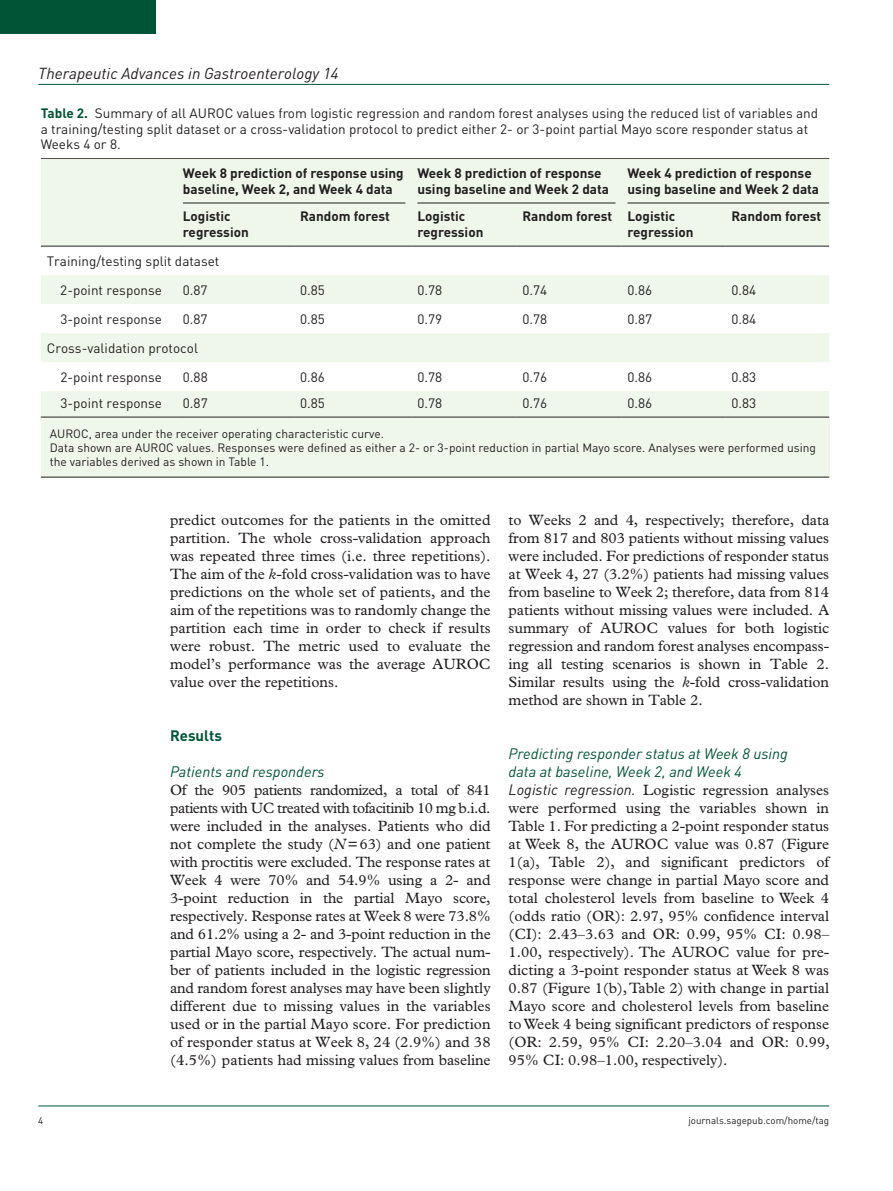
<style>
.page{position:relative;width:893px;height:1191px;background:#fff}
.page>*{position:absolute;margin:0;border:0;box-sizing:border-box;transform-origin:0 0}
.t1{font:italic 15.75px "DIN";color:#231f20}
.t2{font:15px/18px "Plantin Std";color:#231f20;text-align:justify}
.t3{font:italic 15px/18px "DIN";color:#015436}
.t4{font:700 15px "DIN";color:#015436}
.t5{font:13.5px/15.8px "DIN";color:#231f20}
.t6{font:700 13.5px/15.8px "DIN";color:#231f20}
.t7{font:12px/14.2px "DIN";color:#231f20}
.t8{font:9.75px "DIN";color:#231f20}
.s1{font-weight:700;color:#015436}
.s2{font-style:italic}
.s3{font-family:"DIN";font-style:italic}
</style>
<div class="page">
<hr style="left:38px;top:84px;width:791px;height:1px;background:#015436">
<hr style="left:38px;top:1105px;width:791px;height:1px;background:#015436">
<div style="left:0;top:0;width:155px;height:34px;background:#015436"></div>
<div style="left:41px;top:417px;width:788px;height:60px;background:#eff7ea"></div>
<hr style="left:41px;top:158px;width:788px;height:1px;background:#231f20">
<hr style="left:41px;top:477px;width:788px;height:1px;background:#231f20">
<div style="left:41px;top:159px;width:788px;height:258px;background:#eff7ea"></div>
<svg style="left:41px;top:247px;width:788px;height:144px"></svg>
<hr style="left:41px;top:246px;width:136px;height:1px;background:#231f20">
<hr style="left:177px;top:246px;width:117px;height:1px;background:#231f20">
<hr style="left:294px;top:246px;width:117px;height:1px;background:#231f20">
<hr style="left:411px;top:246px;width:105px;height:1px;background:#231f20">
<hr style="left:516px;top:246px;width:105px;height:1px;background:#231f20">
<hr style="left:621px;top:246px;width:104px;height:1px;background:#231f20">
<hr style="left:725px;top:246px;width:104px;height:1px;background:#231f20">
<hr style="left:41px;top:417px;width:136px;height:1px;background:#231f20">
<hr style="left:177px;top:417px;width:117px;height:1px;background:#231f20">
<hr style="left:294px;top:417px;width:117px;height:1px;background:#231f20">
<hr style="left:411px;top:417px;width:105px;height:1px;background:#231f20">
<hr style="left:516px;top:417px;width:105px;height:1px;background:#231f20">
<hr style="left:621px;top:417px;width:104px;height:1px;background:#231f20">
<hr style="left:725px;top:417px;width:104px;height:1px;background:#231f20">
<hr style="left:183px;top:203px;width:222px;height:1px;background:#231f20">
<hr style="left:417px;top:203px;width:198px;height:1px;background:#231f20">
<hr style="left:627px;top:203px;width:202px;height:1px;background:#231f20">
<p class="t1" style="left:38px;top:63px;width:302px">Therapeutic Advances in Gastroenterology 14</p>
<p class="t5" style="left:41px;top:105px;width:779px"><span class="s1">Table 2.</span> Summary of all AUROC values from logistic regression and random forest analyses using the reduced list of variables and a training/testing split dataset or a cross-validation protocol to predict either 2- or 3-point partial Mayo score responder status at<br>Weeks 4 or 8.</p>
<p class="t6" style="left:183px;top:164px;width:222px">Week 8 prediction of response using baseline, Week 2, and Week 4 data</p>
<p class="t6" style="left:417px;top:164px;width:193px">Week 8 prediction of response using baseline and Week 2 data</p>
<p class="t6" style="left:627px;top:164px;width:193px">Week 4 prediction of response using baseline and Week 2 data</p>
<p class="t6" style="left:183px;top:208px;width:67px">Logistic regression</p>
<p class="t6" style="left:300px;top:208px;width:91px">Random forest</p>
<p class="t6" style="left:417px;top:208px;width:67px">Logistic regression</p>
<p class="t6" style="left:627px;top:208px;width:67px;text-indent:-105px">Random forest Logistic regression</p>
<p class="t6" style="left:731px;top:208px;width:91px">Random forest</p>
<p class="t5" style="left:60px;top:246px;width:161px;line-height:29px;text-indent:-14px">Training/testing split dataset<br>2-point response</p>
<p class="t5" style="left:183px;top:282px;width:26px">0.87</p>
<p class="t5" style="left:300px;top:282px;width:26px">0.85</p>
<p class="t5" style="left:417px;top:282px;width:26px">0.78</p>
<p class="t5" style="left:522px;top:282px;width:26px">0.74</p>
<p class="t5" style="left:627px;top:282px;width:26px">0.86</p>
<p class="t5" style="left:731px;top:282px;width:26px">0.84</p>
<p class="t5" style="left:60px;top:311px;width:103px">3-point response</p>
<p class="t5" style="left:183px;top:311px;width:26px">0.87</p>
<p class="t5" style="left:300px;top:311px;width:26px">0.85</p>
<p class="t5" style="left:417px;top:311px;width:26px">0.79</p>
<p class="t5" style="left:522px;top:311px;width:26px">0.78</p>
<p class="t5" style="left:627px;top:311px;width:26px">0.87</p>
<p class="t5" style="left:731px;top:311px;width:26px">0.84</p>
<p class="t5" style="left:60px;top:333px;width:139px;line-height:29px;text-indent:-14px">Cross-validation protocol<br>2-point response</p>
<p class="t5" style="left:183px;top:369px;width:26px">0.88</p>
<p class="t5" style="left:300px;top:369px;width:26px">0.86</p>
<p class="t5" style="left:417px;top:369px;width:26px">0.78</p>
<p class="t5" style="left:522px;top:369px;width:26px">0.76</p>
<p class="t5" style="left:628px;top:369px;width:26px">0.86</p>
<p class="t5" style="left:731px;top:369px;width:26px">0.83</p>
<p class="t5" style="left:60px;top:395px;width:103px">3-point response</p>
<p class="t5" style="left:183px;top:395px;width:26px">0.87</p>
<p class="t5" style="left:300px;top:395px;width:26px">0.85</p>
<p class="t5" style="left:417px;top:395px;width:26px">0.78</p>
<p class="t5" style="left:522px;top:395px;width:26px">0.76</p>
<p class="t5" style="left:628px;top:395px;width:26px">0.86</p>
<p class="t5" style="left:731px;top:395px;width:26px">0.83</p>
<p class="t7" style="left:50px;top:426px;width:768px">AUROC, area under the receiver operating characteristic curve.<br>Data shown are AUROC values. Responses were defined as either a 2- or 3-point reduction in partial Mayo score. Analyses were performed using the variables derived as shown in Table 1.</p>
<p class="t2" style="left:170px;top:511px;width:322px">predict outcomes for the patients in the omitted partition. The whole cross-validation approach was repeated three times (i.e. three repetitions).<br>The aim of the <span class="s2">k</span>-fold cross-validation was to have predictions on the whole set of patients, and the aim of the repetitions was to randomly change the partition each time in order to check if results were robust. The metric used to evaluate the model’s performance was the average AUROC value over the repetitions.</p>
<p class="t4" style="left:170px;top:725px;width:53px">Results</p>
<p class="t3" style="left:170px;top:762px;width:156px">Patients and responders</p>
<p class="t2" style="left:170px;top:781px;width:322px">Of the 905 patients randomized, a total of 841 patients with UC treated with tofacitinib 10 mg b.i.d. were included in the analyses. Patients who did not complete the study (<span class="s2">N</span>=63) and one patient with proctitis were excluded. The response rates at Week 4 were 70% and 54.9% using a 2- and 3-point reduction in the partial Mayo score, respectively. Response rates at Week 8 were 73.8% and 61.2% using a 2- and 3-point reduction in the partial Mayo score, respectively. The actual num&shy;ber of patients included in the logistic regression and random forest analyses may have been slightly different due to missing values in the variables used or in the partial Mayo score. For prediction of responder status at Week 8, 24 (2.9%) and 38 (4.5%) patients had missing values from baseline</p>
<p class="t2" style="left:509px;top:511px;width:322px">to Weeks 2 and 4, respectively; therefore, data from 817 and 803 patients without missing values were included. For predictions of responder status at Week 4, 27 (3.2%) patients had missing values from baseline to Week 2; therefore, data from 814 patients without missing values were included. A summary of AUROC values for both logistic regression and random forest analyses encompass&shy;ing all testing scenarios is shown in Table 2.<br>Similar results using the <span class="s2">k</span>-fold cross-validation method are shown in Table 2.</p>
<p class="t3" style="left:509px;top:744px;width:281px">Predicting responder status at Week 8 using data at baseline, Week 2, and Week 4</p>
<p class="t2" style="left:509px;top:781px;width:323px"><span class="s3">Logistic regression.</span> Logistic regression analyses were performed using the variables shown in Table 1. For predicting a 2-point responder status at Week 8, the AUROC value was 0.87 (Figure 1(a), Table 2), and significant predictors of response were change in partial Mayo score and total cholesterol levels from baseline to Week 4 (odds ratio (OR): 2.97, 95% confidence interval (CI): 2.43–3.63 and OR: 0.99, 95% CI: 0.98– 1.00, respectively). The AUROC value for pre&shy;dicting a 3-point responder status at Week 8 was 0.87 (Figure 1(b), Table 2) with change in partial Mayo score and cholesterol levels from baseline to Week 4 being significant predictors of response (OR: 2.59, 95% CI: 2.20–3.04 and OR: 0.99, 95% CI: 0.98–1.00, respectively).</p>
<p class="t8" style="left:38px;top:1114px;width:7px">4</p>
<p class="t8" style="left:688px;top:1114px;width:142px">journals.sagepub.com/home/tag</p>
</div>
